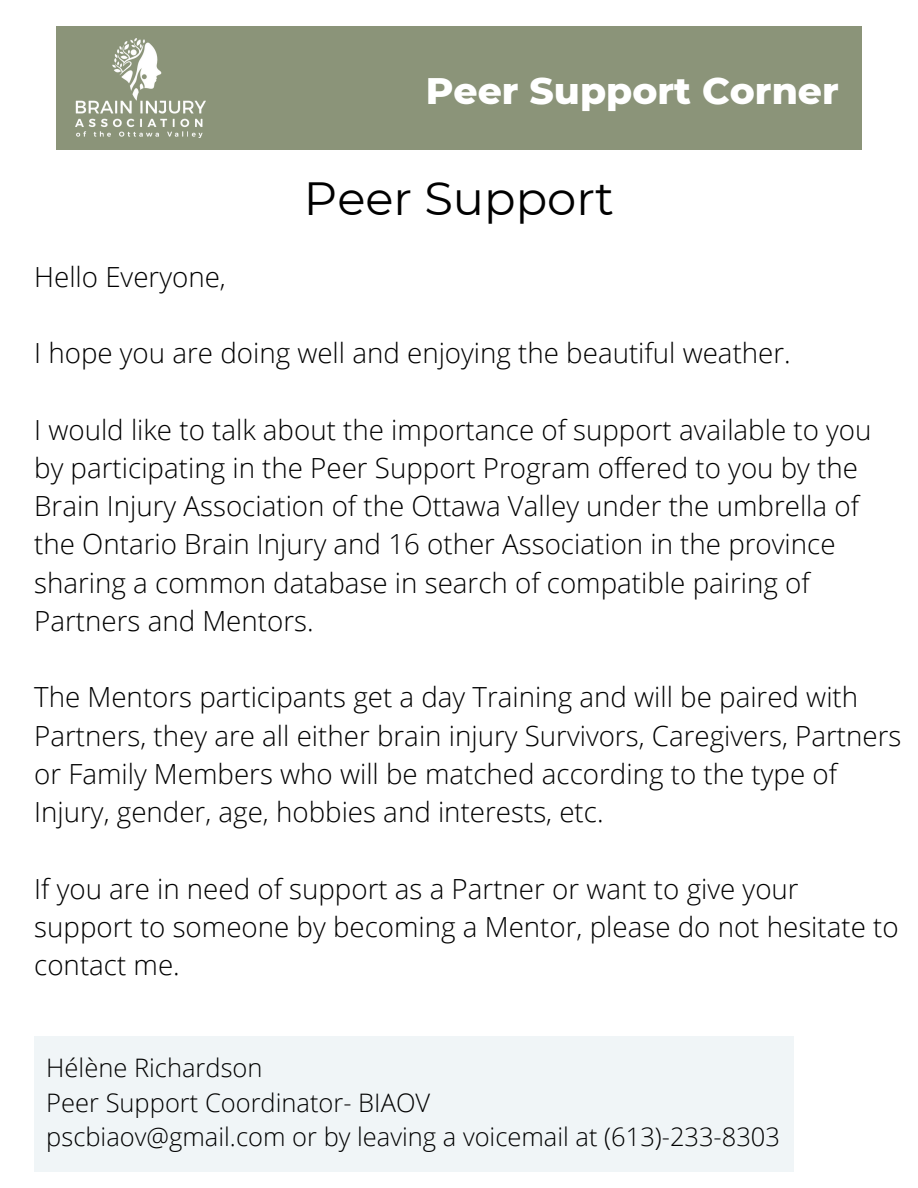
<style>
.page{position:relative;width:918px;height:1188px;background:#fff}
.page>*{position:absolute;margin:0;border:0;box-sizing:border-box;transform-origin:0 0}
.t1{font:46.5px "Montserrat";color:#000}
.t2{font:800 37.65px "Montserrat";color:#fff}
.t3{font:300 27.75px/38.2px "Open Sans";color:#000}
.t4{font:300 25.5px "Open Sans";color:#000}
</style>
<div class="page">
<div style="left:56px;top:27px;width:806px;height:123px;background:#8b9479"></div>
<img style="left:76px;top:39px;width:129px;height:99px">
<div style="left:34px;top:1036px;width:759px;height:136px;background:#f0f5f7"></div>
<p class="t2" style="left:426px;top:67px;width:415px">Peer Support Corner</p>
<p class="t3" style="left:34px;top:257px;width:193px">Hello Everyone,</p>
<p class="t1" style="left:304px;top:170px;width:311px">Peer Support</p>
<p class="t3" style="left:34px;top:333px;width:758px">I hope you are doing well and enjoying the beautiful weather.</p>
<p class="t3" style="left:34px;top:410px;width:839px">I would like to talk about the importance of support available to you by participating in the Peer Support Program offered to you by the Brain Injury Association of the Ottawa Valley under the umbrella of the Ontario Brain Injury and 16 other Association in the province sharing a common database in search of compatible pairing of Partners and Mentors.</p>
<p class="t3" style="left:34px;top:678px;width:869px">The Mentors participants get a day Training and will be paired with Partners, they are all either brain injury Survivors, Caregivers, Partners or Family Members who will be matched according to the type of Injury, gender, age, hobbies and interests, etc.</p>
<p class="t3" style="left:34px;top:869px;width:866px">If you are in need of support as a Partner or want to give your support to someone by becoming a Mentor, please do not hesitate to contact me.</p>
<p class="t4" style="left:46px;top:1049px;width:218px">Hélène Richardson</p>
<p class="t4" style="left:46px;top:1084px;width:385px">Peer Support Coordinator- BIAOV</p>
<p class="t4" style="left:46px;top:1119px;width:735px">pscbiaov@gmail.com or by leaving a voicemail at (613)-233-8303</p>
</div>
